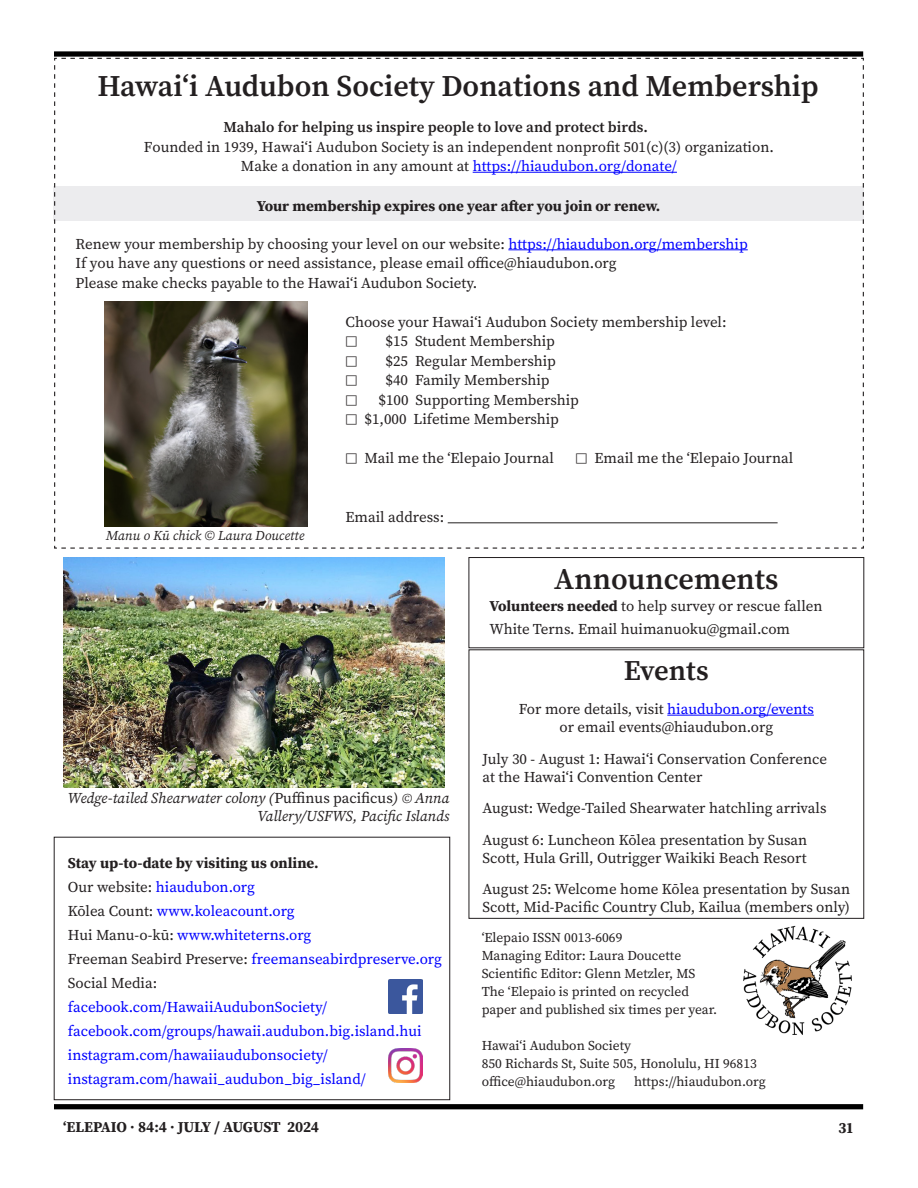
<style>
.page{position:relative;width:918px;height:1188px;background:#fff}
.page>*{position:absolute;margin:0;border:0;box-sizing:border-box;transform-origin:0 0}
.t1{font:600 30px "Source Serif 4";color:#231f20}
.t2{font:600 28.5px "Source Serif 4";letter-spacing:-.005em;color:#231f20}
.body_text{font:15px/18px "Source Serif 4";color:#231f20}
.t3{font:15px "Source Serif 4";color:#00f}
.t4{font:700 15px "Source Serif 4";color:#231f20}
.t5{font:italic 15px/18px "Source Serif 4";color:#231f20;text-align:right}
.t6{font:600 15px "Source Serif 4";color:#231f20}
.t7{font:13.5px "Source Serif 4";color:#231f20}
.body_text-2{font:italic 13.5px "Source Serif 4";color:#231f20}
.s1{color:#00f}
.s2{font-style:normal}
.s3{font-size:13.5px}
.s4{color:#231f20}
.s5{font-weight:700}
</style>
<div class="page">
<div style="left:54px;top:1104px;width:809px;height:5px;background:#000"></div>
<div style="left:54px;top:51px;width:809px;height:6px;background:#000"></div>
<svg style="left:54px;top:57px;width:810px;height:492px"></svg>
<hr style="left:473px;top:172px;width:204px;height:1px;background:#00f">
<div style="left:469px;top:557px;width:395px;height:91px;border:1px solid #231f20"></div>
<hr style="left:508px;top:249px;width:240px;height:1px;background:#00f">
<hr style="left:448px;top:522px;width:330px;height:1px;background:#231f20">
<hr style="left:667px;top:715px;width:147px;height:1px;background:#00f">
<div style="left:469px;top:650px;width:395px;height:269px;border:1px solid #231f20"></div>
<div style="left:54px;top:837px;width:396px;height:263px;border:1px solid #231f20"></div>
<img style="left:389px;top:980px;width:34px;height:34px">
<img style="left:389px;top:1049px;width:34px;height:33px">
<img style="left:743px;top:925px;width:109px;height:110px">
<img style="left:105px;top:301px;width:203px;height:225px">
<img style="left:64px;top:558px;width:381px;height:230px">
<p class="t1" style="left:97px;top:66px;width:723px">Hawaiʻi Audubon Society Donations and Membership</p>
<p class="t6" style="left:223px;top:117px;width:426px">Mahalo for helping us inspire people to love and protect birds.</p>
<p class="body_text" style="left:144px;top:137px;width:632px;line-height:19.5px;text-align:center">Founded in 1939, Hawaiʻi Audubon Society is an independent nonprofit 501(c)(3) organization.<br>Make a donation in any amount at <span class="s1">https://hiaudubon.org/donate/</span></p>
<p class="t4" style="left:257px;top:195px;width:405px">Your membership expires one year after you join or renew.</p>
<p class="body_text" style="left:76px;top:235px;width:674px">Renew your membership by choosing your level on our website: <span class="s1">https://hiaudubon.org/membership</span></p>
<p class="body_text" style="left:76px;top:254px;width:543px">If you have any questions or need assistance, please email office@hiaudubon.org</p>
<p class="body_text" style="left:76px;top:274px;width:403px">Please make checks payable to the Hawaiʻi Audubon Society.</p>
<p class="body_text" style="left:346px;top:313px;width:383px">Choose your Hawaiʻi Audubon Society membership level:</p>
<p class="body_text" style="left:346px;top:332px;width:13px">☐</p>
<p class="body_text" style="left:386px;top:332px;width:171px">$15 Student Membership</p>
<p class="body_text" style="left:346px;top:352px;width:13px">☐</p>
<p class="body_text" style="left:386px;top:352px;width:172px">$25 Regular Membership</p>
<p class="body_text" style="left:346px;top:371px;width:13px">☐</p>
<p class="body_text" style="left:386px;top:371px;width:165px">$40 Family Membership</p>
<p class="body_text" style="left:346px;top:391px;width:13px">☐</p>
<p class="body_text" style="left:379px;top:391px;width:202px">$100 Supporting Membership</p>
<p class="body_text" style="left:346px;top:410px;width:215px">☐ $1,000 Lifetime Membership</p>
<p class="body_text" style="left:346px;top:449px;width:210px">☐ Mail me the ʻElepaio Journal</p>
<p class="body_text" style="left:576px;top:449px;width:219px">☐ Email me the ʻElepaio Journal</p>
<p class="body_text-2" style="left:106px;top:527px;width:200px">Manu o Kū chick © Laura Doucette</p>
<p class="body_text" style="left:346px;top:508px;width:100px">Email address:</p>
<p class="t5" style="left:68px;top:789px;width:383px">Wedge-tailed Shearwater colony (<span class="s2">Puffinus pacificus</span>) <span class="s3">©</span> Anna<br>Vallery/USFWS, Pacific Islands</p>
<p class="t4" style="left:68px;top:853px;width:252px">Stay up-to-date by visiting us online.</p>
<p class="t3" style="left:68px;top:877px;width:189px"><span class="s4">Our website:</span> hiaudubon.org</p>
<p class="t3" style="left:68px;top:901px;width:228px"><span class="s4">Kōlea Count:</span> www.koleacount.org</p>
<p class="t3" style="left:68px;top:925px;width:245px"><span class="s4">Hui Manu-o-kū:</span> www.whiteterns.org</p>
<p class="t3" style="left:68px;top:949px;width:376px"><span class="s4">Freeman Seabird Preserve:</span> freemanseabirdpreserve.org</p>
<p class="body_text" style="left:68px;top:974px;width:91px">Social Media:</p>
<p class="t3" style="left:68px;top:997px;width:261px">facebook.com/HawaiiAudubonSociety/</p>
<p class="t3" style="left:68px;top:1021px;width:355px">facebook.com/groups/hawaii.audubon.big.island.hui</p>
<p class="t3" style="left:68px;top:1045px;width:262px">instagram.com/hawaiiaudubonsociety/</p>
<p class="t3" style="left:68px;top:1069px;width:300px">instagram.com/hawaii_audubon_big_island/</p>
<p class="t1" style="left:554px;top:558px;width:226px">Announcements</p>
<p class="body_text" style="left:489px;top:595px;width:335px;line-height:22.5px"><span class="s5">Volunteers needed</span> to help survey or rescue fallen<br>White Terns. Email huimanuoku@gmail.com</p>
<p class="t2" style="left:624px;top:651px;width:86px">Events</p>
<p class="body_text" style="left:519px;top:700px;width:296px;text-align:center">For more details, visit <span class="s1">hiaudubon.org/events </span>or email events@hiaudubon.org</p>
<p class="body_text" style="left:483px;top:749px;width:346px">July 30 - August 1: Hawaiʻi Conservation Conference at the Hawaiʻi Convention Center</p>
<p class="body_text" style="left:483px;top:799px;width:345px">August: Wedge-Tailed Shearwater hatchling arrivals</p>
<p class="body_text" style="left:483px;top:830px;width:326px">August 6: Luncheon Kōlea presentation by Susan<br>Scott, Hula Grill, Outrigger Waikiki Beach Resort</p>
<p class="body_text" style="left:483px;top:880px;width:369px">August 25: Welcome home Kōlea presentation by Susan<br>Scott, Mid-Pacific Country Club, Kailua (members only)</p>
<p class="t7" style="left:482px;top:928px;width:142px">‘Elepaio ISSN 0013-6069</p>
<p class="t7" style="left:482px;top:946px;width:201px">Managing Editor: Laura Doucette</p>
<p class="t7" style="left:482px;top:964px;width:215px">Scientific Editor: Glenn Metzler, MS</p>
<p class="t7" style="left:482px;top:982px;width:209px">The ʻElepaio is printed on recycled</p>
<p class="t7" style="left:482px;top:1000px;width:237px">paper and published six times per year.</p>
<p class="t7" style="left:482px;top:1036px;width:151px">Hawaiʻi Audubon Society</p>
<p class="t7" style="left:482px;top:1054px;width:277px">850 Richards St, Suite 505, Honolulu, HI 96813</p>
<p class="t7" style="left:482px;top:1072px;width:135px">office@hiaudubon.org</p>
<p class="t7" style="left:634px;top:1072px;width:133px">https://hiaudubon.org</p>
<p class="t4" style="left:63px;top:1117px;width:257px">‘ELEPAIO ∙ 84:4 ∙ JULY / AUGUST 2024</p>
<p class="t4" style="left:839px;top:1118px;width:16px">31</p>
</div>
